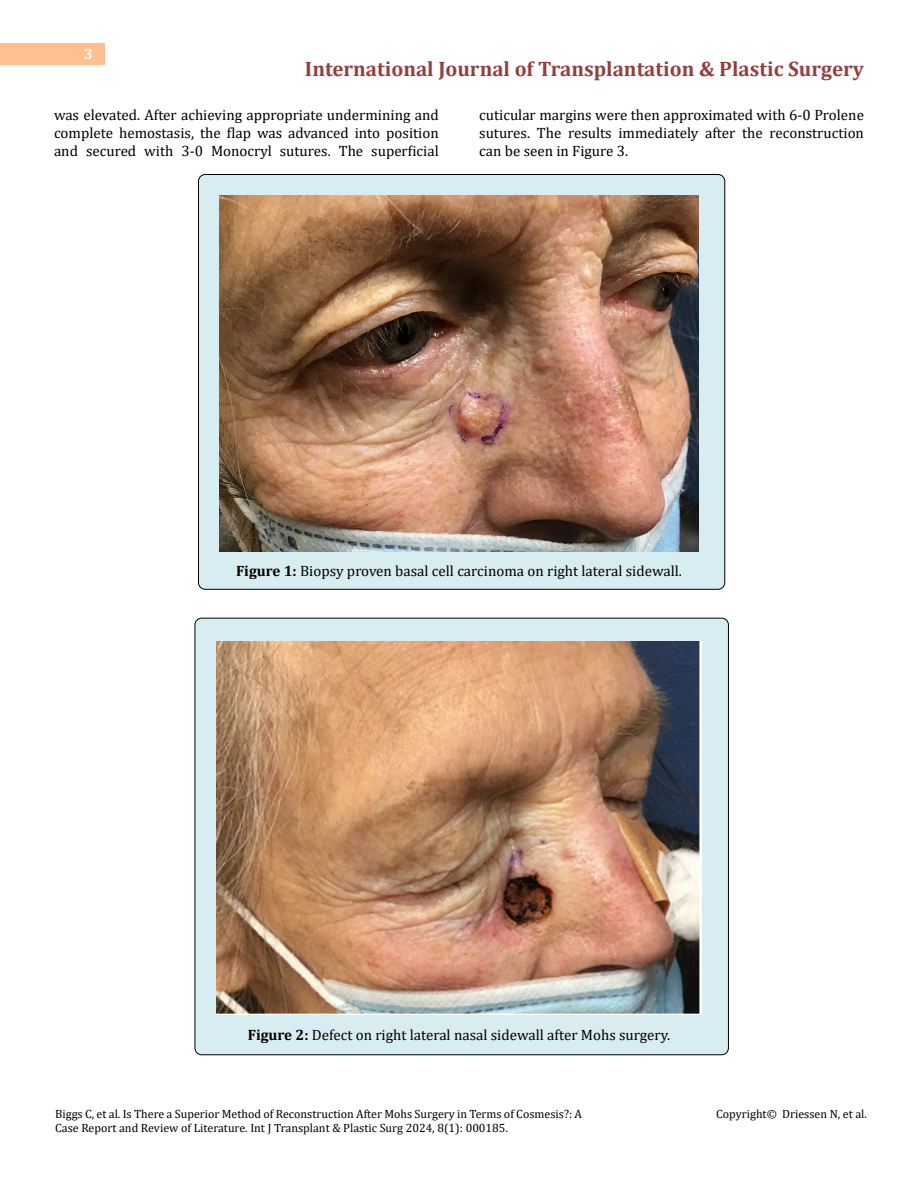
<style>
.page{position:relative;width:918px;height:1188px;background:#fff}
.page>*{position:absolute;margin:0;border:0;box-sizing:border-box;transform-origin:0 0}
.t1{font:700 21px "Cambria";color:#953f3c}
.t2{font:15px/18px "Cambria";color:#000;text-align:justify}
.t3{font:700 15px "Cambria";color:#fff}
.t4{font:12px/14.4px "Cambria";color:#000}
.s1{font-weight:700}
</style>
<div class="page">
<div style="left:0;top:43px;width:105px;height:21px;background:#ffbf91"></div>
<div style="left:198px;top:174px;width:527px;height:415px;background:#d8edf2;border-radius:7px"></div>
<div style="left:195px;top:618px;width:533px;height:437px;background:#d8edf2;border-radius:7px"></div>
<img style="left:220px;top:195px;width:478px;height:356px">
<img style="left:217px;top:641px;width:484px;height:374px">
<p class="t3" style="left:84px;top:44px;width:10px">3</p>
<h1 class="t1" style="left:305px;top:54px;width:561px">International Journal of Transplantation &amp; Plastic Surgery</h1>
<p class="t2" style="left:54px;top:105px;width:386px">was elevated. After achieving appropriate undermining and complete hemostasis, the flap was advanced into position and secured with 3-0 Monocryl sutures. The superficial</p>
<p class="t2" style="left:479px;top:105px;width:386px">cuticular margins were then approximated with 6-0 Prolene sutures. The results immediately after the reconstruction can be seen in Figure 3.</p>
<p class="t2" style="left:236px;top:562px;width:447px"><span class="s1">Figure 1:</span> Biopsy proven basal cell carcinoma on right lateral sidewall.</p>
<p class="t2" style="left:248px;top:1026px;width:424px"><span class="s1">Figure 2:</span> Defect on right lateral nasal sidewall after Mohs surgery.</p>
<p class="t4" style="left:55px;top:1106px;width:529px">Biggs C, et al. Is There a Superior Method of Reconstruction After Mohs Surgery in Terms of Cosmesis?: A<br>Case Report and Review of Literature. Int J Transplant &amp; Plastic Surg 2024, 8(1): 000185.</p>
<p class="t4" style="left:716px;top:1106px;width:152px">Copyright© Driessen N, et al.</p>
</div>
